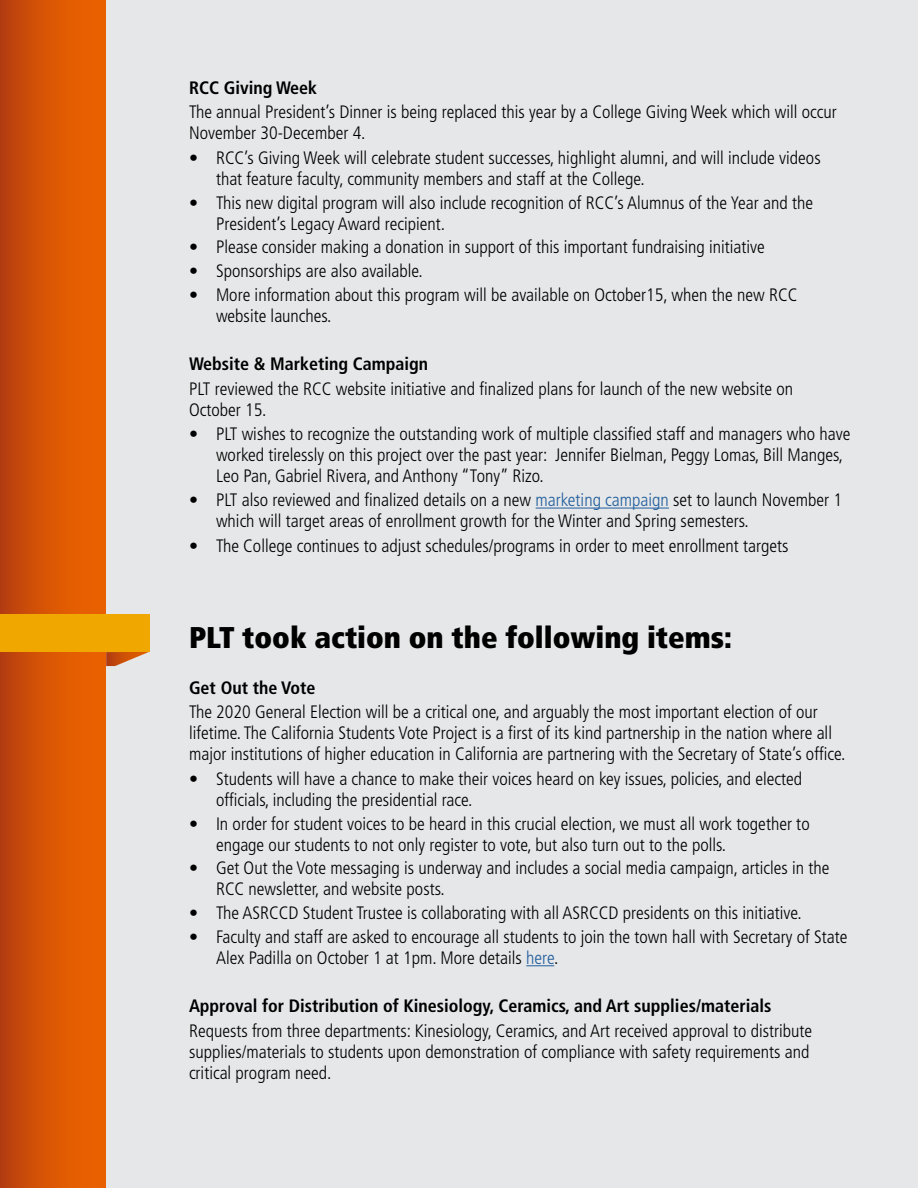
<style>
.page{position:relative;width:918px;height:1188px;background:#e6e7e8}
.page>*{position:absolute;margin:0;border:0;box-sizing:border-box;transform-origin:0 0}
.t1{font:900 condensed 30px "Frutiger LT Std";color:#000}
.t2{font:300 condensed 18px/21px "Frutiger LT Std";color:#000}
.t3{font:700 condensed 18px "Frutiger LT Std";color:#000}
.s1{color:#215e9e}
</style>
<div class="page">
<div style="left:0;top:0;width:105px;height:1188px;background:linear-gradient(to right,#bc420e,#f26700)"></div>
<hr style="left:536px;top:508px;width:133px;height:1px;background:#215e9e">
<svg style="left:526px;top:965px;width:28px;height:1px"></svg>
<div style="left:0;top:614px;width:149px;height:38px;background:#f0a800"></div>
<svg style="left:106px;top:652px;width:43px;height:14px"></svg>
<p class="t3" style="left:189px;top:77px;width:130px">RCC Giving Week</p>
<p class="t2" style="left:189px;top:102px;width:649px">The annual President’s Dinner is being replaced this year by a College Giving Week which will occur<br>November 30-December 4.</p>
<p class="t2" style="left:216px;top:147px;width:606px;text-indent:-27px">• RCC’s Giving Week will celebrate student successes, highlight alumni, and will include videos that feature faculty, community members and staff at the College.</p>
<p class="t2" style="left:216px;top:192px;width:599px;text-indent:-27px">• This new digital program will also include recognition of RCC’s Alumnus of the Year and the<br>President’s Legacy Award recipient.</p>
<p class="t2" style="left:189px;top:237px;width:577px">• Please consider making a donation in support of this important fundraising initiative</p>
<p class="t2" style="left:189px;top:261px;width:235px">• Sponsorships are also available.</p>
<p class="t2" style="left:216px;top:285px;width:583px;text-indent:-27px">• More information about this program will be available on October15, when the new RCC website launches.</p>
<p class="t3" style="left:189px;top:354px;width:241px">Website &amp; Marketing Campaign</p>
<p class="t2" style="left:189px;top:378px;width:606px">PLT reviewed the RCC website initiative and finalized plans for launch of the new website on<br>October 15.</p>
<p class="t2" style="left:216px;top:424px;width:636px;text-indent:-27px">• PLT wishes to recognize the outstanding work of multiple classified staff and managers who have worked tirelessly on this project over the past year: Jennifer Bielman, Peggy Lomas, Bill Manges,<br>Leo Pan, Gabriel Rivera, and Anthony “Tony” Rizo.</p>
<p class="t2" style="left:216px;top:490px;width:627px;text-indent:-27px">• PLT also reviewed and finalized details on a new <span class="s1">marketing campaign</span> set to launch November 1 which will target areas of enrollment growth for the Winter and Spring semesters.</p>
<p class="t2" style="left:189px;top:535px;width:601px">• The College continues to adjust schedules/programs in order to meet enrollment targets</p>
<h1 class="t1" style="left:189px;top:619px;width:545px">PLT took action on the following items:</h1>
<p class="t3" style="left:189px;top:677px;width:128px">Get Out the Vote</p>
<p class="t2" style="left:189px;top:702px;width:658px">The 2020 General Election will be a critical one, and arguably the most important election of our lifetime. The California Students Vote Project is a first of its kind partnership in the nation where all major institutions of higher education in California are partnering with the Secretary of State’s office.</p>
<p class="t2" style="left:216px;top:768px;width:588px;text-indent:-27px">• Students will have a chance to make their voices heard on key issues, policies, and elected officials, including the presidential race.</p>
<p class="t2" style="left:216px;top:813px;width:595px;text-indent:-27px">• In order for student voices to be heard in this crucial election, we must all work together to engage our students to not only register to vote, but also turn out to the polls.</p>
<p class="t2" style="left:216px;top:858px;width:615px;text-indent:-27px">• Get Out the Vote messaging is underway and includes a social media campaign, articles in the<br>RCC newsletter, and website posts.</p>
<p class="t2" style="left:189px;top:903px;width:614px">• The ASRCCD Student Trustee is collaborating with all ASRCCD presidents on this initiative.</p>
<p class="t2" style="left:216px;top:927px;width:633px;text-indent:-27px">• Faculty and staff are asked to encourage all students to join the town hall with Secretary of State<br>Alex Padilla on October 1 at 1pm. More details <span class="s1">here</span>.</p>
<p class="t3" style="left:189px;top:995px;width:584px">Approval for Distribution of Kinesiology, Ceramics, and Art supplies/materials</p>
<p class="t2" style="left:189px;top:1020px;width:625px">Requests from three departments: Kinesiology, Ceramics, and Art received approval to distribute supplies/materials to students upon demonstration of compliance with safety requirements and critical program need.</p>
</div>
